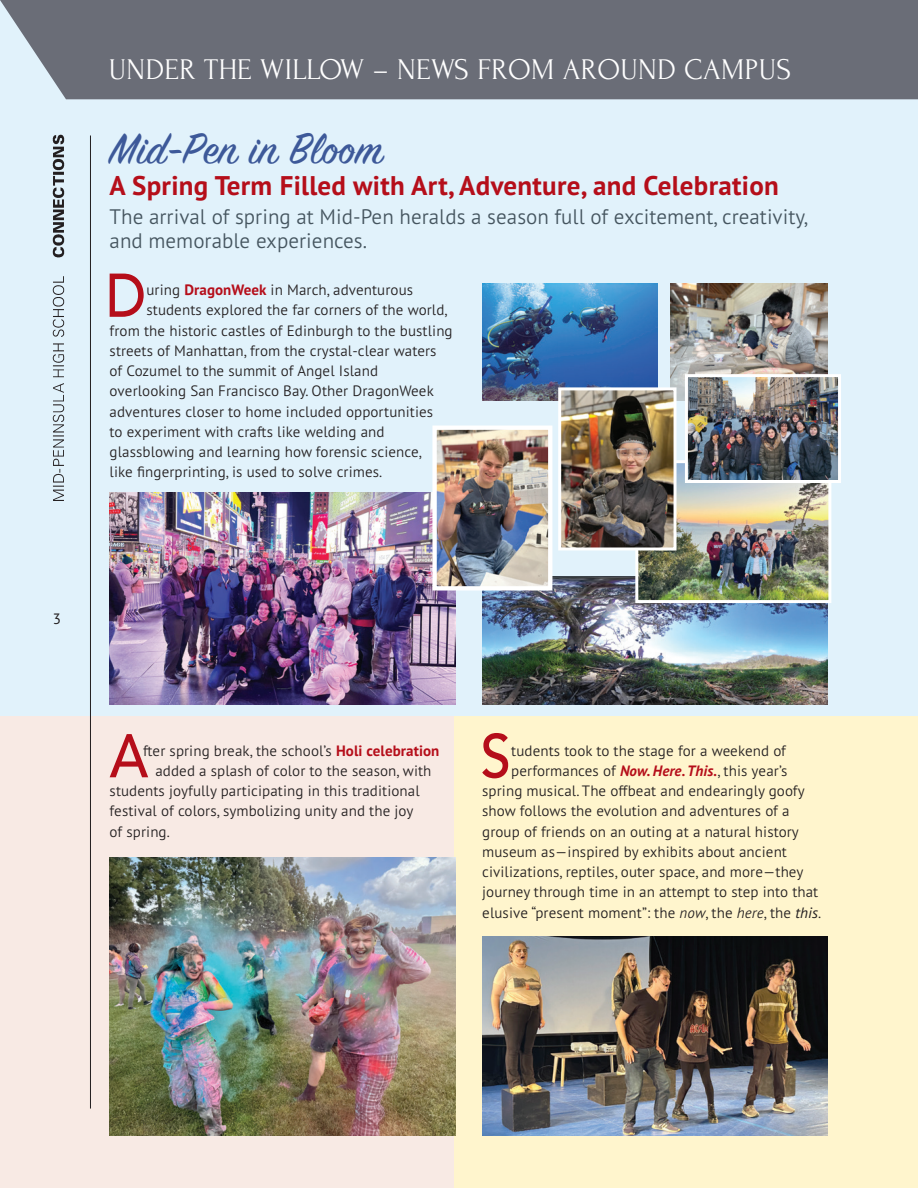
<style>
.page{position:relative;width:918px;height:1188px;background:#fff}
.page>*{position:absolute;margin:0;border:0;box-sizing:border-box;transform-origin:0 0}
.t1{font:500 61.05px "Avenir";color:#b50e1a;scale:.9 1}
.t2{font:48px "Sign Painter House Script";letter-spacing:.01em;color:#3d5999}
.t3{font:30px "Forum";letter-spacing:.01em;color:#fff}
.t4{font:700 27px "PT Sans Pro";letter-spacing:.01em;color:#b50e1a}
.t5{font:300 21px/24px "PT Sans Pro";color:#45555f}
.t6{font:300 15px "PT Sans Pro";letter-spacing:.005em;color:#231f20}
.t7{font:15px "PT Sans Pro";color:#231f20}
.s1{font-weight:700;color:#b50e1a}
.s2{font-weight:700;font-style:italic;color:#b50e1a}
.s3{font-style:italic}
.s4{font-weight:400;font-style:italic}
</style>
<div class="page">
<div style="left:0;top:716px;width:918px;height:472px;background:#fff5cd"></div>
<div style="left:0;top:716px;width:454px;height:472px;background:#f8eae4"></div>
<div style="left:0;top:0;width:918px;height:716px;background:#e1f2fb"></div>
<div style="left:0;top:0;width:918px;height:99px;background:#6a6d77"></div>
<img style="left:52px;top:134px;width:13px;height:367px">
<hr style="left:90px;top:136px;width:1px;height:973px;background:#231f20">
<img style="left:110px;top:492px;width:345px;height:213px">
<img style="left:671px;top:284px;width:157px;height:89px">
<img style="left:482px;top:284px;width:175px;height:89px">
<img style="left:110px;top:858px;width:345px;height:277px">
<img style="left:482px;top:936px;width:346px;height:200px">
<img style="left:482px;top:605px;width:346px;height:100px">
<img style="left:430px;top:373px;width:411px;height:232px">
<p class="t3" style="left:109px;top:54px;width:684px">UNDER THE WILLOW – NEWS FROM AROUND CAMPUS</p>
<p class="t2" style="left:110px;top:119px;width:275px">Mid-Pen in Bloom</p>
<p class="t4" style="left:110px;top:168px;width:671px">A Spring Term Filled with Art, Adventure, and Celebration</p>
<p class="t5" style="left:110px;top:204px;width:700px">The arrival of spring at Mid-Pen heralds a season full of excitement, creativity, and memorable experiences.</p>
<p class="t1" style="left:106px;top:243px;width:47px">D</p>
<p class="t6" style="left:147px;top:280px;width:268px">uring <span class="s1">DragonWeek</span> in March, adventurous</p>
<p class="t6" style="left:147px;top:300px;width:303px">students explored the far corners of the world,</p>
<p class="t6" style="left:110px;top:321px;width:345px">from the historic castles of Edinburgh to the bustling</p>
<p class="t6" style="left:110px;top:341px;width:328px">streets of Manhattan, from the crystal-clear waters</p>
<p class="t6" style="left:110px;top:361px;width:270px">of Cozumel to the summit of Angel Island</p>
<p class="t6" style="left:110px;top:381px;width:326px">overlooking San Francisco Bay. Other DragonWeek</p>
<p class="t6" style="left:110px;top:402px;width:325px">adventures closer to home included opportunities</p>
<p class="t6" style="left:110px;top:422px;width:276px">to experiment with crafts like welding and</p>
<p class="t6" style="left:110px;top:442px;width:314px">glassblowing and learning how forensic science,</p>
<p class="t6" style="left:110px;top:462px;width:274px">like fingerprinting, is used to solve crimes.</p>
<p class="t7" style="left:53px;top:609px;width:10px">3</p>
<p class="t1" style="left:110px;top:703px;width:44px">A</p>
<p class="t6" style="left:143px;top:741px;width:298px">fter spring break, the school’s <span class="s1">Holi celebration</span></p>
<p class="t6" style="left:155px;top:761px;width:278px">added a splash of color to the season, with</p>
<p class="t6" style="left:110px;top:781px;width:312px">students joyfully participating in this traditional</p>
<p class="t6" style="left:110px;top:801px;width:305px">festival of colors, symbolizing unity and the joy</p>
<p class="t6" style="left:110px;top:822px;width:62px">of spring.</p>
<p class="t1" style="left:480px;top:703px;width:35px">S</p>
<p class="t6" style="left:511px;top:741px;width:276px">tudents took to the stage for a weekend of</p>
<p class="t6" style="left:511px;top:761px;width:278px">performances of <span class="s2">Now. Here. This.</span>, this year’s</p>
<p class="t6" style="left:482px;top:781px;width:324px">spring musical. The offbeat and endearingly goofy</p>
<p class="t6" style="left:482px;top:801px;width:309px">show follows the evolution and adventures of a</p>
<p class="t6" style="left:482px;top:822px;width:318px">group of friends on an outing at a natural history</p>
<p class="t6" style="left:482px;top:842px;width:306px">museum as—inspired by exhibits about ancient</p>
<p class="t6" style="left:482px;top:862px;width:323px">civilizations, reptiles, outer space, and more—they</p>
<p class="t6" style="left:482px;top:882px;width:338px">journey through time in an attempt to step into that</p>
<p class="t6" style="left:482px;top:903px;width:341px">elusive “present moment”: the <span class="s3">now</span>, the <span class="s3">here</span>, the <span class="s4">this</span>.</p>
</div>
